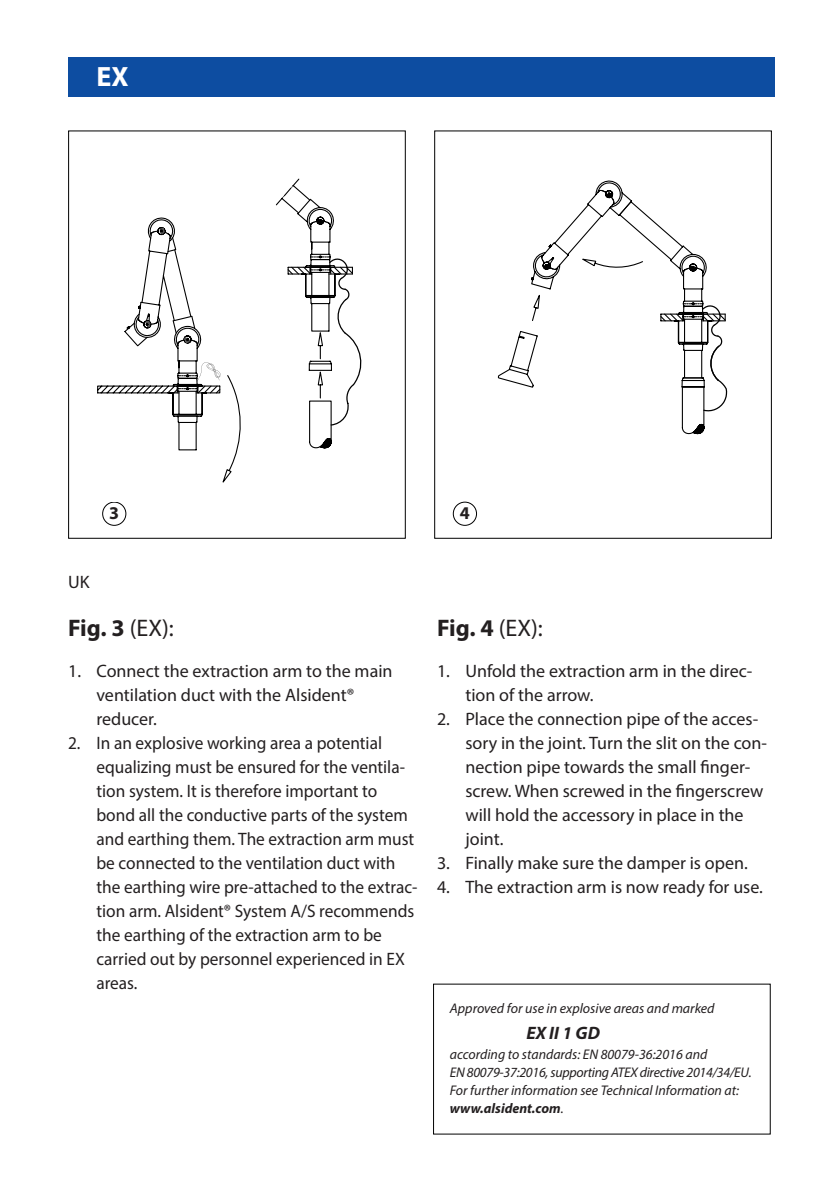
<style>
.page{position:relative;width:840px;height:1191px;background:#fff}
.page>*{position:absolute;margin:0;border:0;box-sizing:border-box;transform-origin:0 0}
.Bjælketekst{font:700 28px "Myriad Pro";color:#fff}
.MR{font:700 24px "Myriad Pro";letter-spacing:-.01em;color:#231f20}
.BR-indryk{font:18px/24px "Myriad Pro";color:#231f20}
.BR-indryk-2{font:18px/24px "Myriad Pro";color:#231f20;scale:.96 1}
.BR{font:italic 700 18px "Myriad Pro";color:#231f20}
.BR-2{font:18px "Myriad Pro";color:#231f20}
.BR-indryk-3{font:700 18px "Myriad Pro";color:#231f20}
.BR-3{font:italic 14px/18px "Myriad Pro";color:#231f20}
.s1{font-weight:400}
.s2{font-weight:700}
</style>
<div class="page">
<div style="left:68px;top:57px;width:706px;height:39px;background:#0d4da1"></div>
<div style="left:452px;top:501px;width:25px;height:25px;border:1px solid #000;border-radius:50%"></div>
<div style="left:102px;top:501px;width:24px;height:25px;border:1px solid #000;border-radius:50%"></div>
<svg style="left:97px;top:178px;width:265px;height:273px"></svg>
<svg style="left:590px;top:180px;width:117px;height:118px"></svg>
<svg style="left:531px;top:200px;width:101px;height:98px"></svg>
<svg style="left:497px;top:298px;width:230px;height:137px"></svg>
<svg style="left:576px;top:257px;width:67px;height:12px"></svg>
<div style="left:68px;top:130px;width:337px;height:409px;border:1px solid #000"></div>
<div style="left:434px;top:130px;width:337px;height:409px;border:1px solid #000"></div>
<div style="left:74px;top:458px;width:84px;height:44px;background:#fff"></div>
<p class="Bjælketekst" style="left:96px;top:59px;width:34px">EX</p>
<p class="BR-indryk-3" style="left:109px;top:501px;width:11px">3</p>
<p class="BR-indryk-3" style="left:459px;top:501px;width:11px">4</p>
<p class="BR-2" style="left:68px;top:571px;width:23px">UK</p>
<p class="MR" style="left:68px;top:612px;width:107px">Fig. 3 <span class="s1">(EX):</span></p>
<p class="BR-indryk" style="left:96px;top:659px;width:297px;text-indent:-28px">1. Connect the extraction arm to the main ventilation duct with the Alsident® reducer.</p>
<p class="BR-indryk-2" style="left:96px;top:731px;width:336px;text-indent:-28px">2. In an explosive working area a potential equalizing must be ensured for the ventila&shy;tion system. It is therefore important to bond all the conductive parts of the system and earthing them. The extraction arm must be connected to the ventilation duct with the earthing wire pre-attached to the extrac&shy;tion arm. Alsident® System A/S recommends the earthing of the extraction arm to be carried out by personnel experienced in EX areas.</p>
<p class="MR" style="left:437px;top:612px;width:107px">Fig. 4 <span class="s1">(EX):</span></p>
<p class="BR-indryk" style="left:465px;top:659px;width:288px;text-indent:-28px">1. Unfold the extraction arm in the direc&shy;tion of the arrow.</p>
<p class="BR-indryk" style="left:465px;top:707px;width:303px;text-indent:-28px">2. Place the connection pipe of the acces&shy;sory in the joint. Turn the slit on the con&shy;nection pipe towards the small finger&shy;screw. When screwed in the fingerscrew will hold the accessory in place in the joint.</p>
<p class="BR-indryk" style="left:437px;top:851px;width:312px">3. Finally make sure the damper is open.</p>
<p class="BR-indryk" style="left:437px;top:875px;width:327px">4. The extraction arm is now ready for use.</p>
<p class="BR-3" style="left:449px;top:999px;width:266px">Approved for use in explosive areas and marked</p>
<p class="BR" style="left:526px;top:1021px;width:75px">EX II 1 GD</p>
<p class="BR-3" style="left:449px;top:1045px;width:303px">according to standards: EN 80079-36:2016 and<br>EN 80079-37:2016, supporting ATEX directive 2014/34/EU.<br>For further information see Technical Information at: <span class="s2">www.alsident.com</span>.</p>
</div>
